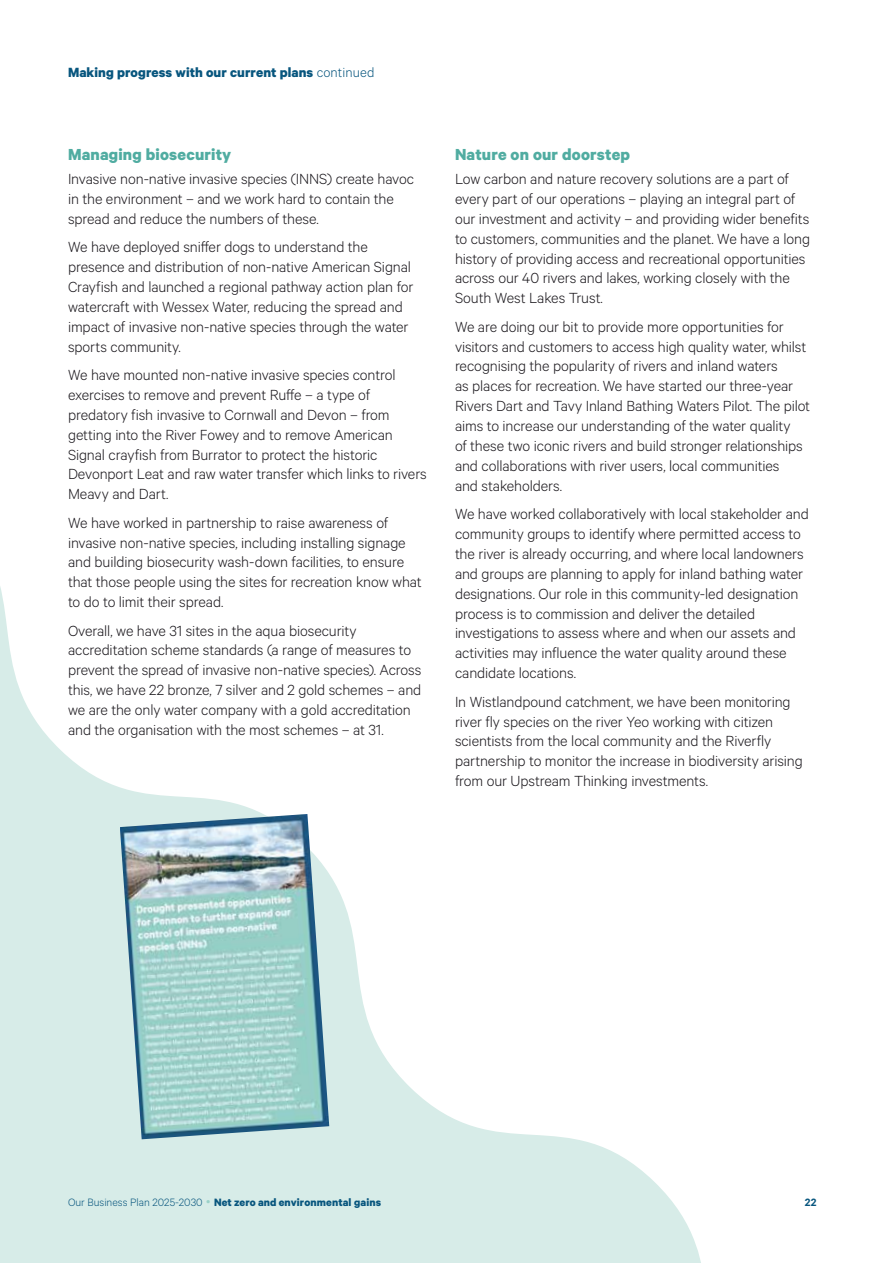
<style>
.page{position:relative;width:893px;height:1263px;background:#fff}
.page>*{position:absolute;margin:0;border:0;box-sizing:border-box;transform-origin:0 0}
.t1{font:700 18px "Calibre";letter-spacing:.01em;color:#50aca1}
.t2{font:300 16.5px/20px "Calibre";letter-spacing:-.01em;color:#1a171c}
.t3{font:700 15px "Calibre";letter-spacing:.005em;color:#08567e}
.t4{font:700 12px "Calibre";letter-spacing:.01em;color:#08567e}
.t5{font:600 12px "Calibre";color:#08567e}
.s1{font-weight:300}
.s2{font-weight:900;font-size:9px;color:#99d1c8}
</style>
<div class="page">
<svg style="left:0;top:586px;width:701px;height:677px"></svg>
<img style="left:120px;top:814px;width:209px;height:325px">
<p class="t3" style="left:68px;top:63px;width:308px">Making progress with our current plans <span class="s1">continued</span></p>
<p class="t1" style="left:68px;top:143px;width:165px">Managing biosecurity</p>
<p class="t2" style="left:68px;top:168px;width:348px">Invasive non-native invasive species (INNS) create havoc in the environment – and we work hard to contain the spread and reduce the numbers of these.</p>
<p class="t2" style="left:68px;top:236px;width:347px">We have deployed sniffer dogs to understand the presence and distribution of non-native American Signal Crayfish and launched a regional pathway action plan for watercraft with Wessex Water, reducing the spread and impact of invasive non-native species through the water sports community.</p>
<p class="t2" style="left:68px;top:364px;width:360px">We have mounted non-native invasive species control exercises to remove and prevent Ruffe – a type of predatory fish invasive to Cornwall and Devon – from getting into the River Fowey and to remove American Signal crayfish from Burrator to protect the historic Devonport Leat and raw water transfer which links to rivers Meavy and Dart.</p>
<p class="t2" style="left:68px;top:512px;width:355px">We have worked in partnership to raise awareness of invasive non-native species, including installing signage and building biosecurity wash-down facilities, to ensure that those people using the sites for recreation know what to do to limit their spread.</p>
<p class="t2" style="left:68px;top:620px;width:355px">Overall, we have 31 sites in the aqua biosecurity accreditation scheme standards (a range of measures to prevent the spread of invasive non-native species). Across this, we have 22 bronze, 7 silver and 2 gold schemes – and we are the only water company with a gold accreditation and the organisation with the most schemes – at 31.</p>
<p class="t1" style="left:455px;top:143px;width:177px">Nature on our doorstep</p>
<p class="t2" style="left:455px;top:168px;width:357px">Low carbon and nature recovery solutions are a part of every part of our operations – playing an integral part of our investment and activity – and providing wider benefits to customers, communities and the planet. We have a long history of providing access and recreational opportunities across our 40 rivers and lakes, working closely with the South West Lakes Trust.</p>
<p class="t2" style="left:455px;top:316px;width:357px">We are doing our bit to provide more opportunities for visitors and customers to access high quality water, whilst recognising the popularity of rivers and inland waters<br>as places for recreation. We have started our three-year Rivers Dart and Tavy Inland Bathing Waters Pilot. The pilot aims to increase our understanding of the water quality<br>of these two iconic rivers and build stronger relationships and collaborations with river users, local communities<br>and stakeholders.</p>
<p class="t2" style="left:455px;top:503px;width:355px">We have worked collaboratively with local stakeholder and community groups to identify where permitted access to the river is already occurring, and where local landowners and groups are planning to apply for inland bathing water designations. Our role in this community-led designation process is to commission and deliver the detailed investigations to assess where and when our assets and activities may influence the water quality around these candidate locations.</p>
<p class="t2" style="left:455px;top:691px;width:349px">In Wistlandpound catchment, we have been monitoring river fly species on the river Yeo working with citizen scientists from the local community and the Riverfly partnership to monitor the increase in biodiversity arising from our Upstream Thinking investments.</p>
<p class="t4" style="left:68px;top:1194px;width:315px"><span class="s1">Our Business Plan 2025-2030</span> <span class="s2">•</span> Net zero and environmental gains</p>
<p class="t5" style="left:805px;top:1195px;width:13px">22</p>
</div>
